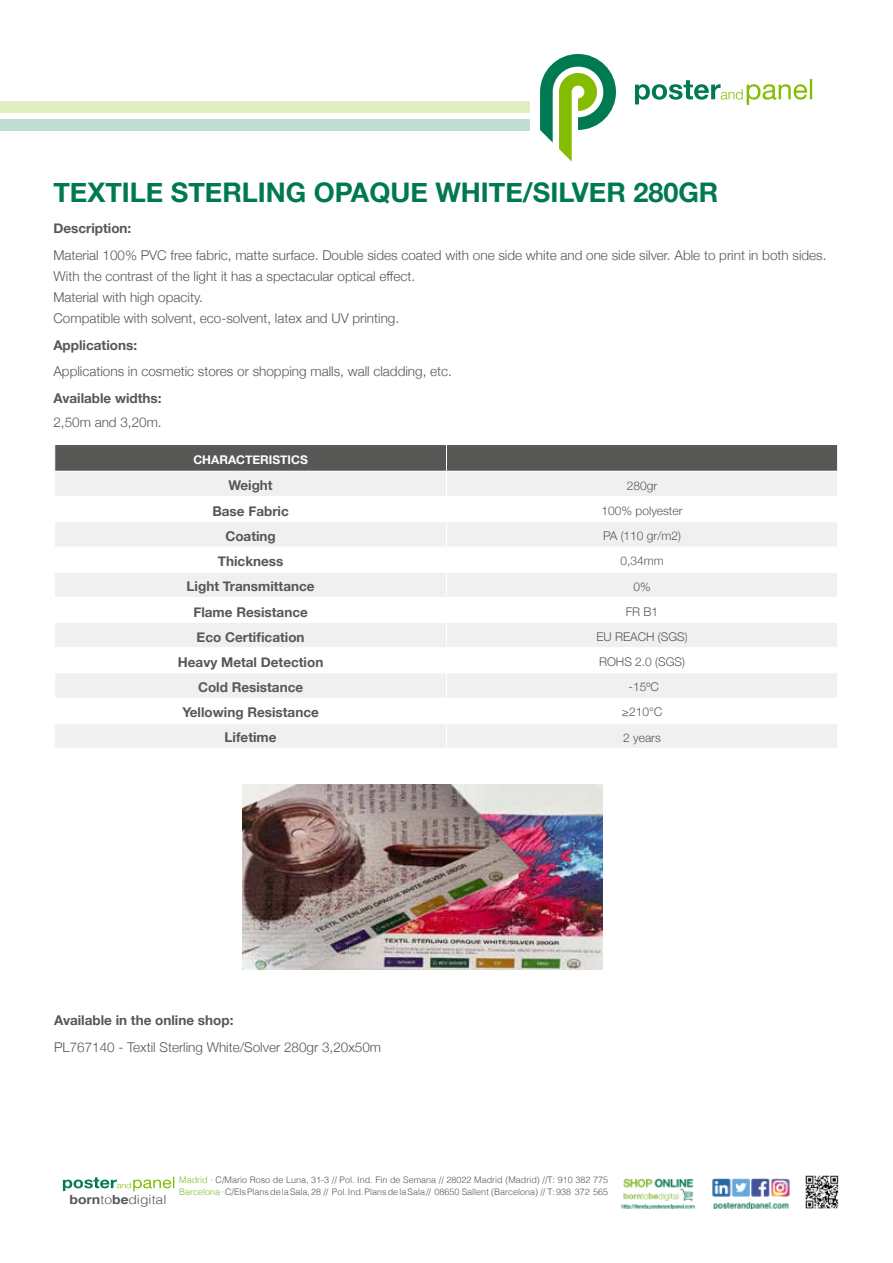
<style>
.page{position:relative;width:893px;height:1263px;background:#fff}
.page>*{position:absolute;margin:0;border:0;box-sizing:border-box;transform-origin:0 0}
.t1{font:700 27px "Helvetica Neue";color:#007852}
.t2{font:300 13.5px/21px "Helvetica Neue";color:#575756}
.t3{font:700 13.5px "Helvetica Neue";color:#575756}
.t4{font:300 12.6px "Helvetica";color:#575757;scale:1.11 1}
.t5{font:300 12px "Helvetica Neue";color:#575756}
.t6{font:700 12px "Helvetica Neue";color:#fff}
.t7{font:300 9px/12px "Helvetica";color:#585756}
.s1{font-weight:700}
.s2{color:#84bc28}
</style>
<div class="page">
<svg style="left:635px;top:79px;width:177px;height:26px"></svg>
<svg style="left:540px;top:54px;width:76px;height:108px"></svg>
<div style="left:0;top:101px;width:530px;height:12px;background:#e0eec0"></div>
<div style="left:0;top:119px;width:530px;height:12px;background:#c0ddd4"></div>
<svg style="left:54px;top:445px;width:784px;height:303px"></svg>
<img style="left:712px;top:1178px;width:78px;height:31px">
<img style="left:623px;top:1178px;width:71px;height:24px">
<img style="left:621px;top:1204px;width:74px;height:5px">
<img style="left:805px;top:1175px;width:34px;height:34px">
<img style="left:242px;top:784px;width:361px;height:185px">
<svg style="left:63px;top:1176px;width:111px;height:15px"></svg>
<h1 class="t1" style="left:53px;top:171px;width:667px">TEXTILE STERLING OPAQUE WHITE/SILVER 280GR</h1>
<p class="t3" style="left:53px;top:218px;width:79px">Description:</p>
<p class="t2" style="left:53px;top:244px;width:775px">Material 100% PVC free fabric, matte surface. Double sides coated with one side white and one side silver. Able to print in both sides.<br>With the contrast of the light it has a spectacular optical effect.<br>Material with high opacity.<br>Compatible with solvent, eco-solvent, latex and UV printing.</p>
<p class="t3" style="left:53px;top:335px;width:85px">Applications:</p>
<p class="t2" style="left:53px;top:359px;width:400px">Applications in cosmetic stores or shopping malls, wall cladding, etc.</p>
<p class="t3" style="left:53px;top:387px;width:110px">Available widths:</p>
<p class="t2" style="left:53px;top:410px;width:110px">2,50m and 3,20m.</p>
<p class="t6" style="left:193px;top:450px;width:116px">CHARACTERISTICS</p>
<p class="t3" style="left:228px;top:475px;width:46px">Weight</p>
<p class="t5" style="left:627px;top:476px;width:32px">280gr</p>
<p class="t3" style="left:212px;top:500px;width:78px">Base Fabric</p>
<p class="t5" style="left:602px;top:501px;width:82px">100% polyester</p>
<p class="t3" style="left:225px;top:526px;width:52px">Coating</p>
<p class="t5" style="left:603px;top:526px;width:79px">PA (110 gr/m2)</p>
<p class="t3" style="left:218px;top:551px;width:67px">Thickness</p>
<p class="t5" style="left:620px;top:551px;width:45px">0,34mm</p>
<p class="t3" style="left:187px;top:576px;width:129px">Light Transmittance</p>
<p class="t5" style="left:633px;top:577px;width:19px">0%</p>
<p class="t3" style="left:193px;top:601px;width:116px">Flame Resistance</p>
<p class="t5" style="left:626px;top:602px;width:34px">FR B1</p>
<p class="t3" style="left:197px;top:626px;width:109px">Eco Certification</p>
<p class="t5" style="left:596px;top:627px;width:93px">EU REACH (SGS)</p>
<p class="t3" style="left:178px;top:651px;width:147px">Heavy Metal Detection</p>
<p class="t5" style="left:599px;top:652px;width:88px">ROHS 2.0 (SGS)</p>
<p class="t3" style="left:198px;top:677px;width:107px">Cold Resistance</p>
<p class="t5" style="left:629px;top:677px;width:32px">-15ºC</p>
<p class="t3" style="left:182px;top:702px;width:138px">Yellowing Resistance</p>
<p class="t5" style="left:622px;top:702px;width:42px">≥210℃</p>
<p class="t3" style="left:225px;top:727px;width:53px">Lifetime</p>
<p class="t5" style="left:623px;top:728px;width:39px">2 years</p>
<p class="t3" style="left:54px;top:1010px;width:181px">Available in the online shop:</p>
<p class="t2" style="left:54px;top:1036px;width:329px">PL767140 - Textil Sterling White/Solver 280gr 3,20x50m</p>
<p class="t4" style="left:69px;top:1189px;width:89px"><span class="s1">born</span>to<span class="s1">be</span>digital</p>
<p class="t7" style="left:179px;top:1173px;width:430px"><span class="s2">Madrid</span> · C/Mario Roso de Luna, 31-3 // Pol. Ind. Fin de Semana // 28022 Madrid (Madrid) //T: 910 382 775<br><span class="s2">Barcelona</span> · C/Els Plans de la Sala, 28 // Pol. Ind. Plans de la Sala // 08650 Sallent (Barcelona) // T: 938 372 565</p>
</div>
